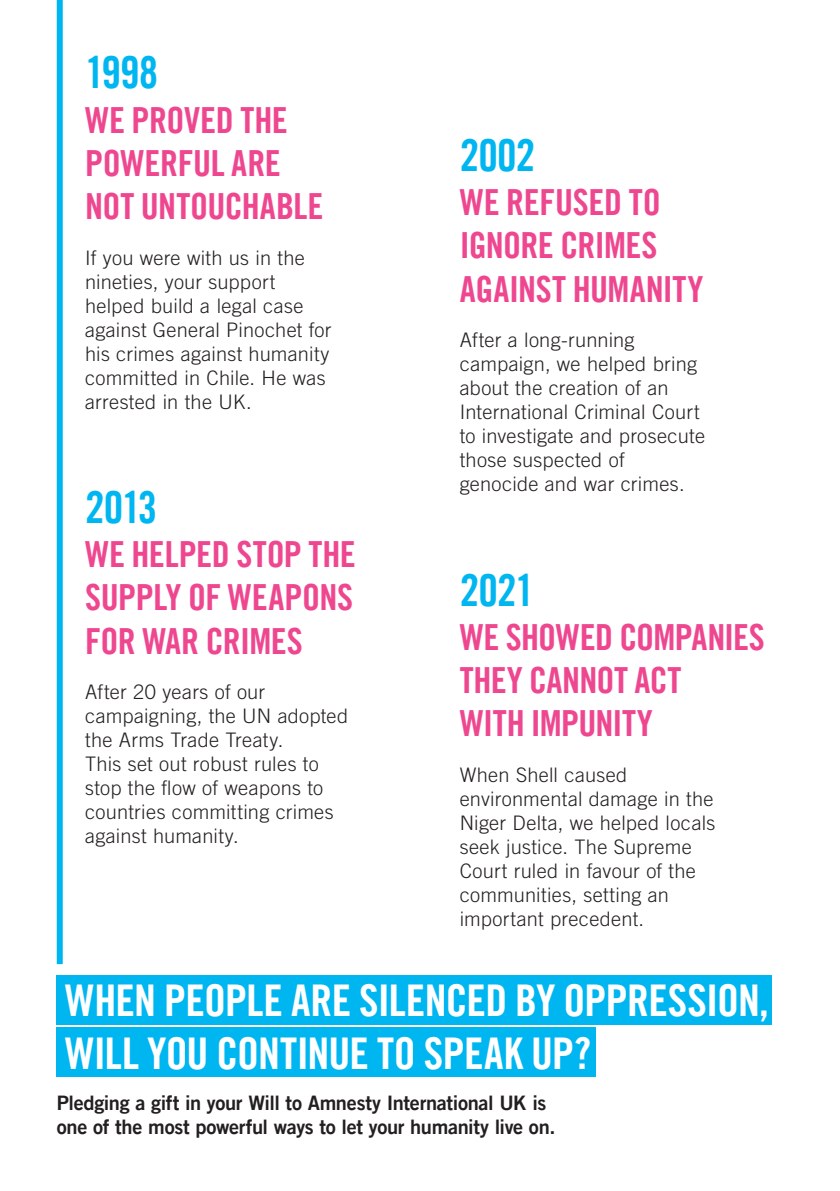
<style>
.page{position:relative;width:840px;height:1191px;background:#fff}
.page>*{position:absolute;margin:0;border:0;box-sizing:border-box;transform-origin:0 0}
.Body{font:44px "Amnesty Trade Gothic Bd Cn 20";letter-spacing:-.02em;color:#00b6f1}
.Body-2{font:43.8px/52.6px "Amnesty Trade Gothic Bd Cn 20";letter-spacing:-.015em;color:#fff}
.Body-3{font:36px/43.2px "Amnesty Trade Gothic Bd Cn 20";letter-spacing:-.01em;color:#ee4790}
.Body-4{font:300 20px/24px "Amnesty Trade Gothic";letter-spacing:.015em;color:#231f20}
.Body-5{font:20px/24px "Amnesty Trade Gothic Bd 2";letter-spacing:-.015em;color:#231f20}
</style>
<div class="page">
<div style="left:57px;top:0;width:6px;height:964px;background:#00b6f1"></div>
<div style="left:57px;top:1027px;width:538px;height:50px;background:#00b6f1"></div>
<div style="left:57px;top:975px;width:714px;height:49px;background:#00b6f1"></div>
<p class="Body" style="left:85px;top:46px;width:75px">1998</p>
<p class="Body-3" style="left:85px;top:98px;width:240px">WE PROVED THE<br>POWERFUL ARE<br>NOT UNTOUCHABLE</p>
<p class="Body-4" style="left:85px;top:245px;width:248px">If you were with us in the nineties, your support helped build a legal case against General Pinochet for his crimes against humanity committed in Chile. He was arrested in the UK.</p>
<p class="Body" style="left:85px;top:481px;width:74px">2013</p>
<p class="Body-3" style="left:85px;top:532px;width:272px;text-align:justify">WE HELPED STOP THE SUPPLY OF WEAPONS FOR WAR CRIMES</p>
<p class="Body-4" style="left:85px;top:680px;width:264px">After 20 years of our campaigning, the UN adopted the Arms Trade Treaty.<br>This set out robust rules to stop the flow of weapons to countries committing crimes against humanity.</p>
<p class="Body" style="left:459px;top:129px;width:77px">2002</p>
<p class="Body-3" style="left:459px;top:180px;width:245px">WE REFUSED TO<br>IGNORE CRIMES<br>AGAINST HUMANITY</p>
<p class="Body-4" style="left:459px;top:328px;width:247px">After a long-running campaign, we helped bring about the creation of an<br>International Criminal Court to investigate and prosecute those suspected of genocide and war crimes.</p>
<p class="Body" style="left:459px;top:563px;width:76px">2021</p>
<p class="Body-3" style="left:459px;top:615px;width:306px">WE SHOWED COMPANIES<br>THEY CANNOT ACT<br>WITH IMPUNITY</p>
<p class="Body-4" style="left:459px;top:762px;width:257px">When Shell caused environmental damage in the<br>Niger Delta, we helped locals seek justice. The Supreme<br>Court ruled in favour of the communities, setting an important precedent.</p>
<p class="Body-2" style="left:65px;top:974px;width:704px">WHEN PEOPLE ARE SILENCED BY OPPRESSION,<br>WILL YOU CONTINUE TO SPEAK UP?</p>
<p class="Body-5" style="left:57px;top:1090px;width:500px">Pledging a gift in your Will to Amnesty International UK is one of the most powerful ways to let your humanity live on.</p>
</div>
